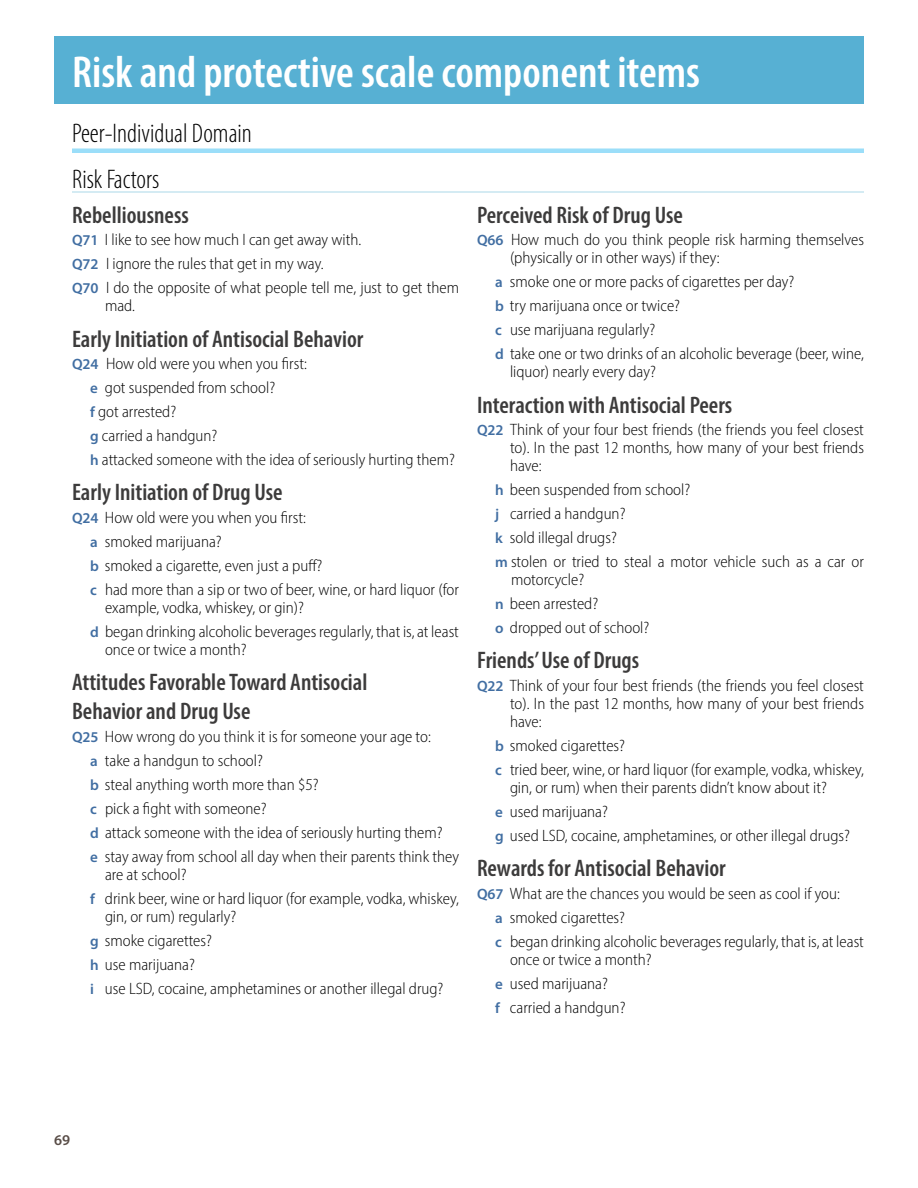
<style>
.page{position:relative;width:918px;height:1188px;background:#fff}
.page>*{position:absolute;margin:0;border:0;box-sizing:border-box;transform-origin:0 0}
.t1{font:600 condensed 45px "Myriad Pro";color:#fff}
.t2{font:300 condensed 27px/45.8px "Myriad Pro";color:#000}
.t3{font:600 condensed 24px/29.2px "Myriad Pro";color:#3c3b3b}
.t4{font:300 semi-condensed 16.5px/24px "Myriad Pro";color:#000}
.t5{font:600 15px "Myriad Pro";color:#594d47}
.s1{font-weight:600;font-stretch:normal;font-size:15px;color:#416ea2}
</style>
<div class="page">
<div style="left:72px;top:148px;width:792px;height:5px;background:#9bdef9"></div>
<hr style="left:72px;top:192px;width:792px;height:1px;background:#abd8e9">
<div style="left:54px;top:36px;width:810px;height:68px;background:#57b0d3"></div>
<h1 class="t1" style="left:72px;top:44px;width:630px">Risk and protective scale component items</h1>
<h2 class="t2" style="left:72px;top:110px;width:181px">Peer-Individual Domain<br>Risk Factors</h2>
<h3 class="t3" style="left:72px;top:200px;width:118px">Rebelliousness</h3>
<p class="t4" style="left:72px;top:228px;width:389px"><span class="s1">Q71</span> I like to see how much I can get away with.<br><span class="s1">Q72</span> I ignore the rules that get in my way.<br><span class="s1">Q70</span> I do the opposite of what people tell me, just to get them</p>
<p class="t4" style="left:105px;top:294px;width:31px">mad.</p>
<h3 class="t3" style="left:72px;top:323px;width:293px">Early Initiation of Antisocial Behavior</h3>
<p class="t4" style="left:90px;top:351px;width:366px;text-indent:-18px"><span class="s1">Q24</span> How old were you when you first:<br><span class="s1">e</span> got suspended from school?<br><span class="s1">f</span> got arrested?<br><span class="s1">g</span> carried a handgun?<br><span class="s1">h</span> attacked someone with the idea of seriously hurting them?</p>
<h3 class="t3" style="left:72px;top:477px;width:212px">Early Initiation of Drug Use</h3>
<p class="t4" style="left:90px;top:505px;width:370px;text-indent:-18px"><span class="s1">Q24</span> How old were you when you first:<br><span class="s1">a</span> smoked marijuana?<br><span class="s1">b</span> smoked a cigarette, even just a puff?<br><span class="s1">c</span> had more than a sip or two of beer, wine, or hard liquor (for</p>
<p class="t4" style="left:90px;top:595px;width:370px;text-indent:15px">example, vodka, whiskey, or gin)?<br><span class="s1">d</span> began drinking alcoholic beverages regularly, that is, at least</p>
<p class="t4" style="left:105px;top:637px;width:143px">once or twice a month?</p>
<h3 class="t3" style="left:72px;top:667px;width:297px">Attitudes Favorable Toward Antisocial<br>Behavior and Drug Use</h3>
<p class="t4" style="left:90px;top:724px;width:371px;text-indent:-18px"><span class="s1">Q25</span> How wrong do you think it is for someone your age to:<br><span class="s1">a</span> take a handgun to school?<br><span class="s1">b</span> steal anything worth more than $5?<br><span class="s1">c</span> pick a fight with someone?<br><span class="s1">d</span> attack someone with the idea of seriously hurting them?<br><span class="s1">e</span> stay away from school all day when their parents think they</p>
<p class="t4" style="left:90px;top:862px;width:371px;text-indent:15px">are at school?<br><span class="s1">f</span> drink beer, wine or hard liquor (for example, vodka, whiskey,</p>
<p class="t4" style="left:90px;top:904px;width:355px;text-indent:15px">gin, or rum) regularly?<br><span class="s1">g</span> smoke cigarettes?<br><span class="s1">h</span> use marijuana?<br><span class="s1">i</span> use LSD, cocaine, amphetamines or another illegal drug?</p>
<h3 class="t3" style="left:477px;top:200px;width:207px">Perceived Risk of Drug Use</h3>
<p class="t4" style="left:510px;top:231px;width:356px;line-height:18px;text-indent:-33px"><span class="s1">Q66</span> How much do you think people risk harming themselves (physically or in other ways) if they:</p>
<p class="t4" style="left:495px;top:270px;width:371px"><span class="s1">a</span> smoke one or more packs of cigarettes per day?<br><span class="s1">b</span> try marijuana once or twice?<br><span class="s1">c</span> use marijuana regularly?<br><span class="s1">d</span> take one or two drinks of an alcoholic beverage (beer, wine,</p>
<p class="t4" style="left:510px;top:360px;width:147px">liquor) nearly every day?</p>
<h3 class="t3" style="left:477px;top:389px;width:257px">Interaction with Antisocial Peers</h3>
<p class="t4" style="left:510px;top:420px;width:356px;line-height:18px;text-align:justify;text-indent:-33px"><span class="s1">Q22</span> Think of your four best friends (the friends you feel closest to). In the past 12 months, how many of your best friends have:</p>
<p class="t4" style="left:495px;top:477px;width:370px"><span class="s1">h</span> been suspended from school?<br><span class="s1">j</span> carried a handgun?<br><span class="s1">k</span> sold illegal drugs?<br><span class="s1">m</span> stolen or tried to steal a motor vehicle such as a car or</p>
<p class="t4" style="left:495px;top:567px;width:156px;text-indent:16px">motorcycle?<br><span class="s1">n</span> been arrested?<br><span class="s1">o</span> dropped out of school?</p>
<h3 class="t3" style="left:477px;top:645px;width:164px">Friends’ Use of Drugs</h3>
<p class="t4" style="left:510px;top:676px;width:356px;line-height:18px;text-align:justify;text-indent:-33px"><span class="s1">Q22</span> Think of your four best friends (the friends you feel closest to). In the past 12 months, how many of your best friends have:</p>
<p class="t4" style="left:495px;top:733px;width:370px"><span class="s1">b</span> smoked cigarettes?<br><span class="s1">c</span> tried beer, wine, or hard liquor (for example, vodka, whiskey,</p>
<p class="t4" style="left:495px;top:775px;width:356px;text-indent:15px">gin, or rum) when their parents didn’t know about it?<br><span class="s1">e</span> used marijuana?<br><span class="s1">g</span> used LSD, cocaine, amphetamines, or other illegal drugs?</p>
<h3 class="t3" style="left:477px;top:853px;width:250px">Rewards for Antisocial Behavior</h3>
<p class="t4" style="left:495px;top:881px;width:370px;text-indent:-18px"><span class="s1">Q67</span> What are the chances you would be seen as cool if you:<br><span class="s1">a</span> smoked cigarettes?<br><span class="s1">c</span> began drinking alcoholic beverages regularly, that is, at least</p>
<p class="t4" style="left:495px;top:947px;width:158px;text-indent:15px">once or twice a month? <span class="s1">e</span> used marijuana?<br><span class="s1">f</span> carried a handgun?</p>
<p class="t5" style="left:54px;top:1131px;width:18px">69</p>
</div>
